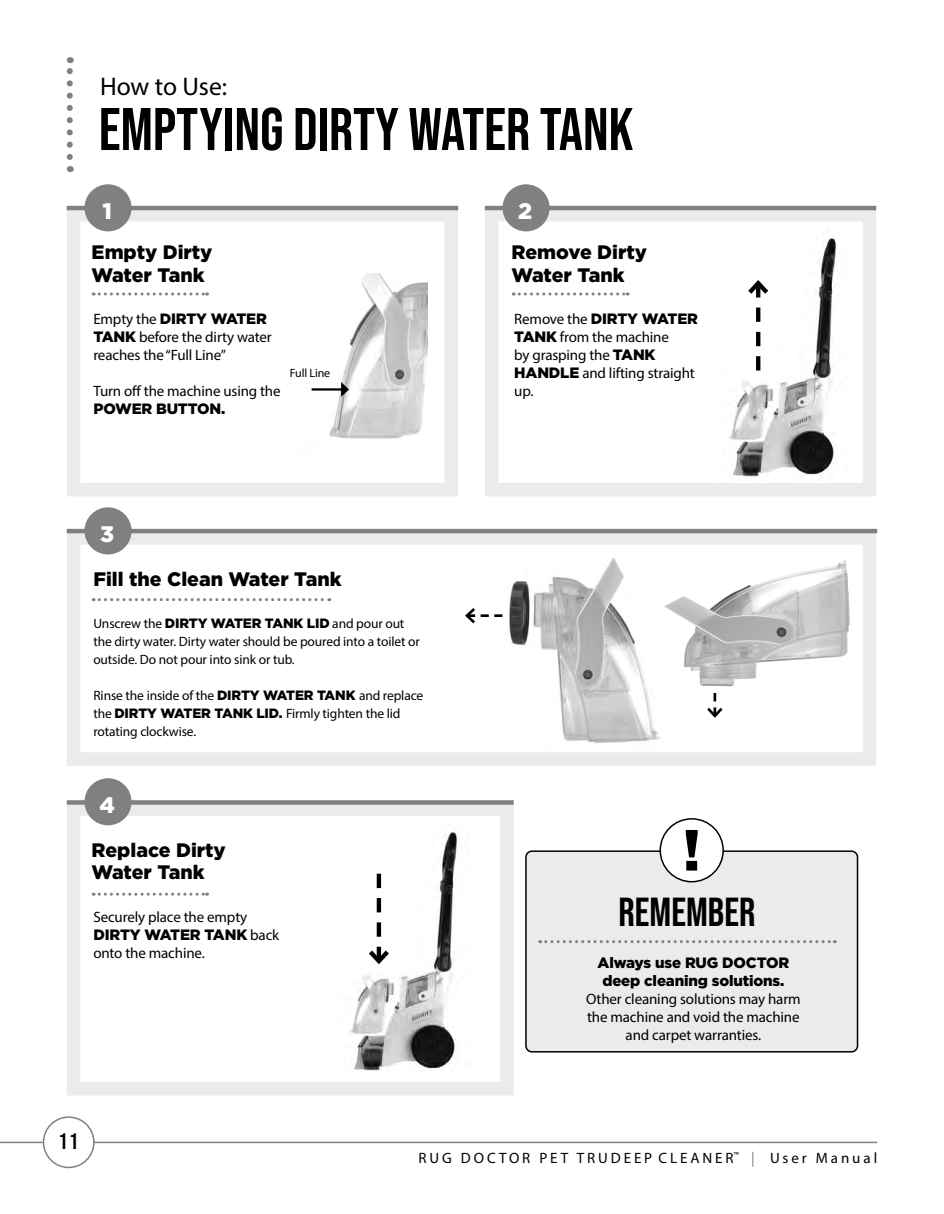
<style>
.page{position:relative;width:944px;height:1214px;background:#fff}
.page>*{position:absolute;margin:0;border:0;box-sizing:border-box;transform-origin:0 0}
.t1{font:60px "Bebas Neue";color:#000}
.t2{font:40.5px "Bebas Neue";color:#000}
.t3{font:25.5px "Myriad Pro";letter-spacing:-.005em;color:#000}
.t4{font:900 22.5px "Gotham";color:#fff}
.t5{font:22.5px "Bebas Neue";color:#000}
.t6{font:900 19.5px/22.5px "Gotham";color:#000}
.t7{font:15px/18px "Myriad Pro";letter-spacing:-.01em;color:#000}
.t8{font:900 15px/18px "Gotham";letter-spacing:-.01em;color:#000;text-align:center}
.t9{font:15px "Myriad Pro";letter-spacing:.195em;color:#000}
.t10{font:13.5px/18px "Myriad Pro";letter-spacing:-.01em;color:#000}
.t11{font:12px "Myriad Pro";letter-spacing:-.01em;color:#000}
.s1{font-family:"Myriad Pro";font-weight:400}
.s2{font-family:"Gotham";font-weight:900}
.s3{color:#808080}
</style>
<div class="page">
<hr style="left:0;top:1141px;width:877px;height:2px;background:#808080">
<div style="left:44px;top:1117px;width:50px;height:50px;background:#fff;border-radius:50%"></div>
<div style="left:43px;top:1116px;width:52px;height:52px;border:2px solid #808080;border-radius:50%"></div>
<div style="left:526px;top:851px;width:331px;height:200px;background:#ebebeb;border-radius:6px"></div>
<div style="left:525px;top:850px;width:333px;height:202px;border:2px solid #000;border-radius:6px"></div>
<div style="left:660px;top:819px;width:63px;height:62px;background:#fff;border-radius:50%"></div>
<div style="left:659px;top:818px;width:65px;height:64px;border:2px solid #000;border-radius:50%"></div>
<svg style="left:685px;top:830px;width:12px;height:40px"></svg>
<svg style="left:539px;top:940px;width:296px;height:3px"></svg>
<div style="left:67px;top:531px;width:809px;height:235px;border:14px solid #ebebeb"></div>
<div style="left:67px;top:208px;width:391px;height:288px;border:14px solid #ebebeb"></div>
<div style="left:67px;top:802px;width:446px;height:293px;border:14px solid #ebebeb"></div>
<div style="left:485px;top:208px;width:391px;height:288px;border:14px solid #ebebeb"></div>
<svg style="left:67px;top:57px;width:6px;height:100px"></svg>
<hr style="left:67px;top:206px;width:391px;height:4px;background:#808080">
<svg style="left:67px;top:800px;width:446px;height:4px;background:#868686"></svg>
<hr style="left:485px;top:206px;width:391px;height:4px;background:#808080">
<hr style="left:67px;top:529px;width:810px;height:4px;background:#808080">
<div style="left:84px;top:184px;width:48px;height:47px;background:#808080;border-radius:50%"></div>
<div style="left:502px;top:184px;width:47px;height:47px;background:#808080;border-radius:50%"></div>
<div style="left:84px;top:507px;width:48px;height:47px;background:#808080;border-radius:50%"></div>
<div style="left:84px;top:778px;width:48px;height:47px;background:#808080;border-radius:50%"></div>
<svg style="left:93px;top:892px;width:114px;height:3px"></svg>
<svg style="left:93px;top:598px;width:237px;height:3px"></svg>
<svg style="left:513px;top:292px;width:115px;height:3px"></svg>
<svg style="left:93px;top:292px;width:114px;height:3px"></svg>
<img style="left:729px;top:238px;width:108px;height:239px">
<svg style="left:743px;top:277px;width:29px;height:93px"></svg>
<img style="left:311px;top:273px;width:116px;height:166px">
<hr style="left:311px;top:388px;width:32px;height:2px;background:#000">
<svg style="left:341px;top:382px;width:8px;height:15px"></svg>
<img style="left:509px;top:557px;width:151px;height:186px">
<svg style="left:465px;top:608px;width:37px;height:16px"></svg>
<img style="left:664px;top:560px;width:186px;height:127px">
<svg style="left:707px;top:693px;width:16px;height:25px"></svg>
<img style="left:350px;top:832px;width:108px;height:239px">
<svg style="left:364px;top:873px;width:29px;height:94px"></svg>
<h3 class="t3" style="left:100px;top:71px;width:129px">How to Use:</h3>
<h1 class="t1" style="left:99px;top:95px;width:536px">EMPTYING DIRTY WATER TANK</h1>
<h3 class="t4" style="left:102px;top:196px;width:11px">1</h3>
<h3 class="t4" style="left:518px;top:196px;width:16px">2</h3>
<h3 class="t6" style="left:92px;top:241px;width:122px">Empty Dirty<br>Water Tank</h3>
<p class="t8" style="left:93px;top:310px;width:175px"><span class="s1">Empty the</span> DIRTY WATER</p>
<p class="t7" style="left:93px;top:328px;width:180px"><span class="s2">TANK</span> before the dirty water reaches the “Full Line”</p>
<p class="t7" style="left:93px;top:382px;width:189px">Turn off the machine using the</p>
<p class="t8" style="left:93px;top:400px;width:133px">POWER BUTTON.</p>
<p class="t11" style="left:290px;top:366px;width:42px">Full Line</p>
<h3 class="t6" style="left:511px;top:241px;width:137px">Remove Dirty<br>Water Tank</h3>
<p class="t8" style="left:514px;top:310px;width:185px"><span class="s1">Remove the</span> DIRTY WATER</p>
<p class="t7" style="left:514px;top:328px;width:182px"><span class="s2">TANK</span> from the machine<br>by grasping the <span class="s2">TANK<br>HANDLE</span> and lifting straight up.</p>
<h3 class="t4" style="left:100px;top:519px;width:15px">3</h3>
<h3 class="t6" style="left:93px;top:567px;width:250px">Fill the Clean Water Tank</h3>
<p class="t10" style="left:93px;top:614px;width:328px">Unscrew the <span class="s2">DIRTY WATER TANK LID</span> and pour out the dirty water. Dirty water should be poured into a toilet or outside. Do not pour into sink or tub.</p>
<p class="t10" style="left:93px;top:686px;width:331px">Rinse the inside of the <span class="s2">DIRTY WATER TANK</span> and replace the <span class="s2">DIRTY WATER TANK LID.</span> Firmly tighten the lid rotating clockwise.</p>
<h3 class="t4" style="left:99px;top:790px;width:17px">4</h3>
<h3 class="t6" style="left:92px;top:838px;width:136px">Replace Dirty<br>Water Tank</h3>
<p class="t7" style="left:93px;top:907px;width:155px">Securely place the empty</p>
<p class="t8" style="left:93px;top:925px;width:187px">DIRTY WATER TANK <span class="s1">back</span></p>
<p class="t7" style="left:93px;top:943px;width:113px">onto the machine.</p>
<h2 class="t2" style="left:618px;top:888px;width:138px">REMEMBER</h2>
<p class="t8" style="left:597px;top:954px;width:193px">Always use RUG DOCTOR deep cleaning solutions.</p>
<p class="t7" style="left:586px;top:990px;width:216px;text-align:center">Other cleaning solutions may harm the machine and void the machine and carpet warranties.</p>
<h3 class="t5" style="left:58px;top:1128px;width:21px">11</h3>
<p class="t9" style="left:418px;top:1149px;width:460px">RUG DOCTOR PET TRUDEEP CLEANER<sup>™</sup> <span class="s3">|</span> User Manual</p>
</div>
